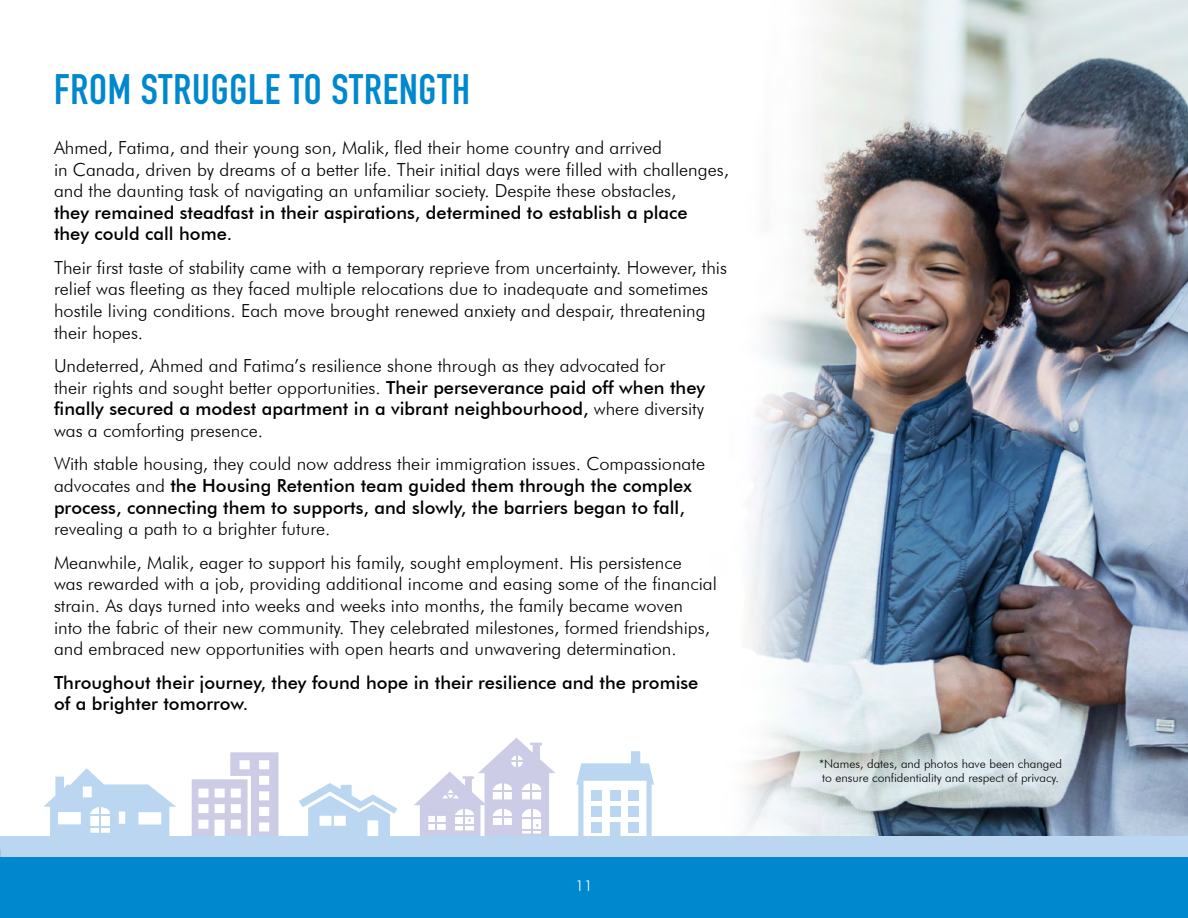
<style>
.page{position:relative;width:1188px;height:918px;background:#fff}
.page>*{position:absolute;margin:0;border:0;box-sizing:border-box;transform-origin:0 0}
.t1{font:700 42px "DIN Condensed";letter-spacing:.02em;color:#0088ce}
.Text_on_White{font:300 18px/21.6px "Futura BT";color:#000}
.Text_on_White-2{font:500 18px/21.6px "Futura BT";color:#000}
.t2{font:300 15px "Futura BT";color:#fff}
.Text_on_White-3{font:300 12px "Futura BT";color:#000}
.s1{font-weight:500}
</style>
<div class="page">
<img style="left:746px;top:0;width:442px;height:836px">
<svg style="left:414px;top:738px;width:141px;height:98px"></svg>
<svg style="left:299px;top:783px;width:98px;height:53px"></svg>
<svg style="left:191px;top:752px;width:88px;height:84px"></svg>
<svg style="left:44px;top:768px;width:132px;height:68px"></svg>
<hr style="left:99px;top:807px;width:2px;height:26px;background:#bad6f0">
<div style="left:0;top:849px;width:1188px;height:69px;background:#0088ce"></div>
<div style="left:0;top:836px;width:1188px;height:21px;background:#bad6f0"></div>
<svg style="left:576px;top:751px;width:78px;height:85px"></svg>
<div style="left:592px;top:791px;width:10px;height:10px;background:#bad6f0"></div>
<div style="left:610px;top:791px;width:10px;height:10px;background:#bad6f0"></div>
<div style="left:628px;top:791px;width:10px;height:10px;background:#bad6f0"></div>
<div style="left:592px;top:806px;width:10px;height:11px;background:#bad6f0"></div>
<div style="left:610px;top:806px;width:10px;height:11px;background:#bad6f0"></div>
<div style="left:628px;top:806px;width:10px;height:11px;background:#bad6f0"></div>
<div style="left:592px;top:822px;width:10px;height:10px;background:#bad6f0"></div>
<div style="left:628px;top:822px;width:10px;height:10px;background:#bad6f0"></div>
<p class="t1" style="left:54px;top:61px;width:418px">FROM STRUGGLE TO STRENGTH</p>
<p class="Text_on_White" style="left:54px;top:137px;width:677px">Ahmed, Fatima, and their young son, Malik, fled their home country and arrived<br>in Canada, driven by dreams of a better life. Their initial days were filled with challenges, and the daunting task of navigating an unfamiliar society. Despite these obstacles,<br><span class="s1">they remained steadfast in their aspirations, determined to establish a place<br>they could call home.</span></p>
<p class="Text_on_White" style="left:54px;top:256px;width:675px">Their first taste of stability came with a temporary reprieve from uncertainty. However, this relief was fleeting as they faced multiple relocations due to inadequate and sometimes hostile living conditions. Each move brought renewed anxiety and despair, threatening their hopes.</p>
<p class="Text_on_White" style="left:54px;top:355px;width:653px">Undeterred, Ahmed and Fatima’s resilience shone through as they advocated for<br>their rights and sought better opportunities. <span class="s1">Their perseverance paid off when they finally secured a modest apartment in a vibrant neighbourhood,</span> where diversity was a comforting presence.</p>
<p class="Text_on_White" style="left:54px;top:453px;width:653px">With stable housing, they could now address their immigration issues. Compassionate advocates and <span class="s1">the Housing Retention team guided them through the complex process, connecting them to supports, and slowly, the barriers began to fall, </span>revealing a path to a brighter future.</p>
<p class="Text_on_White" style="left:54px;top:551px;width:665px">Meanwhile, Malik, eager to support his family, sought employment. His persistence<br>was rewarded with a job, providing additional income and easing some of the financial strain. As days turned into weeks and weeks into months, the family became woven<br>into the fabric of their new community. They celebrated milestones, formed friendships, and embraced new opportunities with open hearts and unwavering determination.</p>
<p class="Text_on_White-2" style="left:54px;top:671px;width:646px">Throughout their journey, they found hope in their resilience and the promise of a brighter tomorrow.</p>
<p class="t2" style="left:576px;top:877px;width:19px">11</p>
<p class="Text_on_White-3" style="left:819px;top:756px;width:244px">*Names, dates, and photos have been changed</p>
<p class="Text_on_White-3" style="left:822px;top:771px;width:238px">to ensure confidentiality and respect of privacy.</p>
</div>
